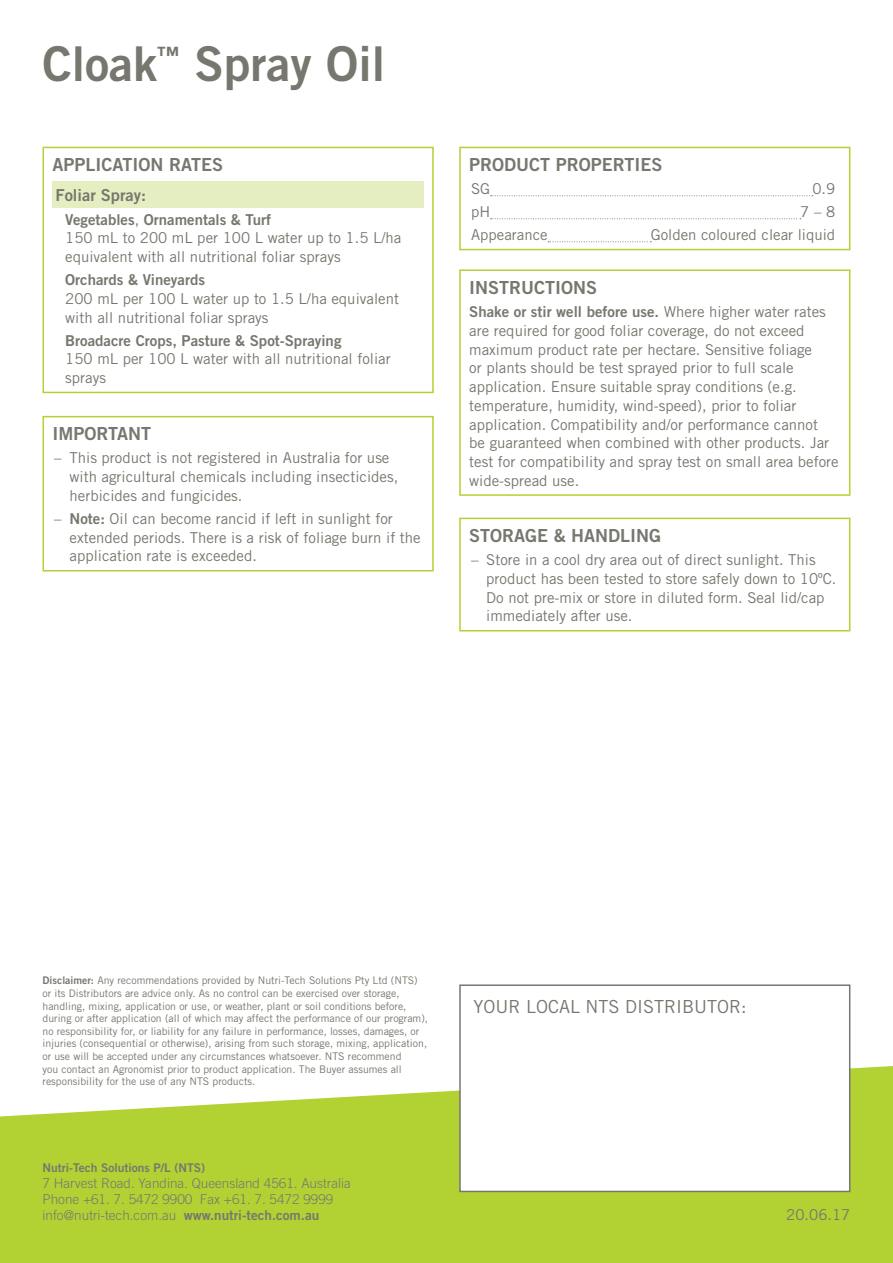
<style>
.page{position:relative;width:893px;height:1263px;background:#fff}
.page>*{position:absolute;margin:0;border:0;box-sizing:border-box;transform-origin:0 0}
.t1{font:48px "Trade Gothic Bold Two";color:#77776f}
.t2{font:18px "Trade Gothic Bold Two";color:#77776f}
.t3{font:18px "Trade Gothic";color:#77776f}
.t4{font:16.5px "Trade Gothic Bold Two";color:#77776f}
.t5{font:15px/18.8px "Trade Gothic";color:#77776f}
.t6{font:15px "Trade Gothic Bold Two";color:#77776f}
.t7{font:300 13.5px/16.2px "Trade Gothic";color:#77776f}
.t8{font:12px "Trade Gothic Bold Two";color:#77776f}
.t9{font:10.5px/12.6px "Trade Gothic";color:#77776f}
.s1{font-family:"Trade Gothic"}
.s2{font-family:"Trade Gothic Bold Two"}
.s3{font-family:"Trade Gothic Bold Two";font-weight:400}
</style>
<div class="page">
<svg style="left:0;top:1066px;width:893px;height:197px;background:#bcd84f"></svg>
<div style="left:460px;top:985px;width:390px;height:206px;background:#fff"></div>
<div style="left:459px;top:984px;width:391px;height:208px;border:2px solid #77776f"></div>
<div style="left:53px;top:182px;width:371px;height:26px;background:#e5eec1"></div>
<div style="left:43px;top:147px;width:391px;height:246px;border:2px solid #b2d234"></div>
<div style="left:43px;top:416px;width:391px;height:155px;border:2px solid #b2d234"></div>
<div style="left:459px;top:518px;width:391px;height:113px;border:2px solid #b2d234"></div>
<div style="left:459px;top:269px;width:391px;height:227px;border:2px solid #b2d234"></div>
<svg style="left:491px;top:195px;width:322px;height:1px"></svg>
<svg style="left:491px;top:218px;width:310px;height:1px"></svg>
<svg style="left:548px;top:241px;width:103px;height:1px"></svg>
<div style="left:459px;top:147px;width:391px;height:103px;border:2px solid #b2d234"></div>
<h1 class="t1" style="left:43px;top:35px;width:344px">Cloak<sup>™</sup> Spray Oil</h1>
<p class="t2" style="left:53px;top:154px;width:172px">APPLICATION RATES</p>
<p class="t4" style="left:56px;top:185px;width:92px">Foliar Spray:</p>
<p class="t6" style="left:65px;top:210px;width:207px">Vegetables<span class="s1">,</span> Ornamentals &amp; Turf</p>
<p class="t5" style="left:65px;top:228px;width:338px">150 mL to 200 mL per 100 L water up to 1.5 L/ha equivalent with all nutritional foliar sprays</p>
<p class="t6" style="left:65px;top:270px;width:141px">Orchards &amp; Vineyards</p>
<p class="t5" style="left:65px;top:289px;width:335px">200 mL per 100 L water up to 1.5 L/ha equivalent with all nutritional foliar sprays</p>
<p class="t6" style="left:65px;top:331px;width:278px">Broadacre Crops, Pasture &amp; Spot-Spraying</p>
<p class="t5" style="left:65px;top:349px;width:327px">150 mL per 100 L water with all nutritional foliar sprays</p>
<p class="t2" style="left:53px;top:423px;width:100px">IMPORTANT</p>
<p class="t5" style="left:70px;top:449px;width:330px;text-indent:-15px">– This product is not registered in Australia for use with agricultural chemicals including insecticides, herbicides and fungicides.</p>
<p class="t5" style="left:70px;top:509px;width:353px;text-indent:-15px">– <span class="s2">Note:</span> Oil can become rancid if left in sunlight for extended periods. There is a risk of foliage burn if the application rate is exceeded.</p>
<p class="t2" style="left:469px;top:154px;width:195px">PRODUCT PROPERTIES</p>
<p class="t5" style="left:471px;top:179px;width:21px">SG</p>
<p class="t5" style="left:812px;top:179px;width:24px">0.9</p>
<p class="t5" style="left:471px;top:202px;width:21px">pH</p>
<p class="t5" style="left:800px;top:202px;width:36px">7 – 8</p>
<p class="t5" style="left:471px;top:225px;width:78px">Appearance</p>
<p class="t5" style="left:651px;top:225px;width:186px">Golden coloured clear liquid</p>
<p class="t2" style="left:469px;top:276px;width:129px">INSTRUCTIONS</p>
<p class="t6" style="left:469px;top:302px;width:358px">Shake or stir well before use. <span class="s1">Where higher water rates</span></p>
<p class="t5" style="left:469px;top:321px;width:371px">are required for good foliar coverage, do not exceed maximum product rate per hectare. Sensitive foliage<br>or plants should be test sprayed prior to full scale application. Ensure suitable spray conditions (e.g. temperature, humidity, wind-speed), prior to foliar application. Compatibility and/or performance cannot<br>be guaranteed when combined with other products. Jar test for compatibility and spray test on small area before wide-spread use.</p>
<p class="t2" style="left:469px;top:525px;width:194px">STORAGE &amp; HANDLING</p>
<p class="t5" style="left:486px;top:550px;width:352px;text-indent:-15px">– Store in a cool dry area out of direct sunlight. This product has been tested to store safely down to 10ºC.<br>Do not pre-mix or store in diluted form. Seal lid/cap immediately after use.</p>
<p class="t9" style="left:43px;top:974px;width:387px"><span class="s2">Disclaimer:</span> Any recommendations provided by Nutri-Tech Solutions Pty Ltd (NTS) or its Distributors are advice only. As no control can be exercised over storage, handling, mixing, application or use, or weather, plant or soil conditions before, during or after application (all of which may affect the performance of our program), no responsibility for, or liability for any failure in performance, losses, damages, or injuries (consequential or otherwise), arising from such storage, mixing, application, or use will be accepted under any circumstances whatsoever. NTS recommend<br>you contact an Agronomist prior to product application. The Buyer assumes all responsibility for the use of any NTS products.</p>
<p class="t8" style="left:43px;top:1160px;width:164px">Nutri-Tech Solutions P/L (NTS)</p>
<p class="t7" style="left:43px;top:1175px;width:310px">7 Harvest Road. Yandina. Queensland 4561. Australia<br>Phone +61. 7. 5472 9900 Fax +61. 7. 5472 9999 info@nutri-tech.com.au <span class="s3">www.nutri-tech.com.au</span></p>
<p class="t3" style="left:473px;top:995px;width:275px">YOUR LOCAL NTS DISTRIBUTOR:</p>
<p class="t5" style="left:786px;top:1205px;width:66px">20.06.17</p>
</div>
